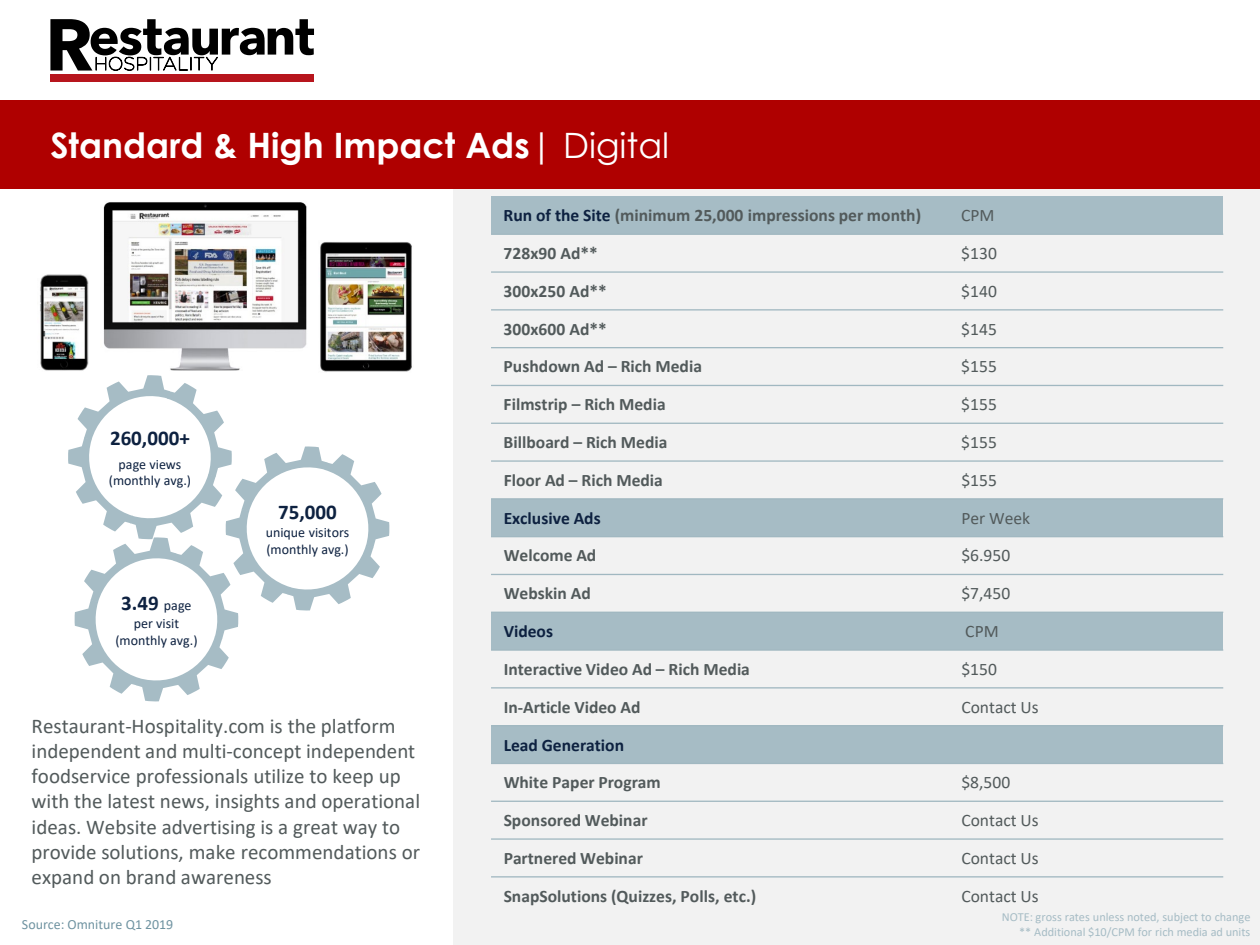
<style>
.page{position:relative;width:1260px;height:945px;background:#fff}
.page>*{position:absolute;margin:0;border:0;box-sizing:border-box;transform-origin:0 0}
.t1{font:700 35px "Century Gothic";color:#fff}
.t2{font:21px/25.2px "Calibri";color:#525a5b}
.t3{font:700 21px "Calibri";color:#0d2140}
.t4{font:700 17.5px "Calibri";color:#525a5b}
.t5{font:17.5px "Calibri";color:#525a5b}
.t6{font:700 17.5px "Calibri";color:#0d2140}
.t7{font:14px/16.8px "Calibri";color:#0d2140;text-align:center}
.t8{font:14px "Calibri";color:#6f93a1}
.t9{font:12.25px "Calibri";color:#a6bcc5}
.s1{font-weight:400}
.s2{font-weight:400;font-size:14px}
.s3{color:#0d2140}
</style>
<div class="page">
<svg style="left:50px;top:19px;width:264px;height:63px"></svg>
<div style="left:454px;top:189px;width:806px;height:756px;background:#f2f2f2"></div>
<div style="left:0;top:101px;width:1260px;height:88px;background:#af0000"></div>
<div style="left:491px;top:196px;width:458px;height:38px;background:#a6bcc5"></div>
<div style="left:949px;top:196px;width:274px;height:38px;background:#a6bcc5"></div>
<div style="left:491px;top:499px;width:458px;height:38px;background:#a6bcc5"></div>
<div style="left:949px;top:499px;width:274px;height:38px;background:#a6bcc5"></div>
<div style="left:491px;top:612px;width:458px;height:38px;background:#a6bcc5"></div>
<div style="left:949px;top:612px;width:274px;height:38px;background:#a6bcc5"></div>
<div style="left:491px;top:726px;width:458px;height:37px;background:#a6bcc5"></div>
<div style="left:949px;top:726px;width:274px;height:37px;background:#a6bcc5"></div>
<hr style="left:491px;top:234px;width:732px;height:1px;background:#a1b8c1">
<hr style="left:491px;top:271px;width:732px;height:2px;background:#a1b8c1">
<hr style="left:491px;top:309px;width:732px;height:2px;background:#a1b8c1">
<hr style="left:491px;top:347px;width:732px;height:1px;background:#a1b8c1">
<hr style="left:491px;top:385px;width:732px;height:1px;background:#a1b8c1">
<hr style="left:491px;top:423px;width:732px;height:1px;background:#a1b8c1">
<hr style="left:491px;top:460px;width:732px;height:2px;background:#a1b8c1">
<hr style="left:491px;top:498px;width:732px;height:2px;background:#a1b8c1">
<hr style="left:491px;top:536px;width:732px;height:1px;background:#a1b8c1">
<hr style="left:491px;top:574px;width:732px;height:1px;background:#a1b8c1">
<hr style="left:491px;top:612px;width:732px;height:1px;background:#a1b8c1">
<hr style="left:491px;top:649px;width:732px;height:2px;background:#a1b8c1">
<hr style="left:491px;top:687px;width:732px;height:2px;background:#a1b8c1">
<hr style="left:491px;top:725px;width:732px;height:1px;background:#a1b8c1">
<hr style="left:491px;top:763px;width:732px;height:1px;background:#a1b8c1">
<hr style="left:491px;top:801px;width:732px;height:1px;background:#a1b8c1">
<hr style="left:491px;top:838px;width:732px;height:2px;background:#a1b8c1">
<hr style="left:491px;top:876px;width:732px;height:2px;background:#a1b8c1">
<svg style="left:68px;top:375px;width:322px;height:327px"></svg>
<img style="left:103px;top:202px;width:204px;height:169px">
<img style="left:320px;top:242px;width:92px;height:130px">
<img style="left:40px;top:274px;width:49px;height:97px">
<p class="t1" style="left:50px;top:119px;width:620px">Standard &amp; High Impact Ads<span class="s1">| Digital</span></p>
<p class="t3" style="left:110px;top:423px;width:81px">260,000+</p>
<p class="t7" style="left:109px;top:455px;width:84px">page views (monthly avg.)</p>
<p class="t3" style="left:121px;top:588px;width:72px">3.49 <span class="s2">page</span></p>
<p class="t7" style="left:115px;top:615px;width:84px">per visit (monthly avg.)</p>
<p class="t3" style="left:278px;top:497px;width:60px">75,000</p>
<p class="t7" style="left:266px;top:524px;width:85px;text-align:left">unique visitors (monthly avg.)</p>
<p class="t2" style="left:32px;top:713px;width:390px">Restaurant-Hospitality.com is the platform independent and multi-concept independent foodservice professionals utilize to keep up with the latest news, insights and operational ideas. Website advertising is a great way to provide solutions, make recommendations or expand on brand awareness</p>
<p class="t8" style="left:22px;top:914px;width:153px">Source: Omniture Q1 2019</p>
<p class="t4" style="left:504px;top:203px;width:419px"><span class="s3">Run of the Site</span> (minimum 25,000 impressions per month)</p>
<p class="t5" style="left:961px;top:203px;width:35px">CPM</p>
<p class="t4" style="left:504px;top:241px;width:96px">728x90 Ad**</p>
<p class="t5" style="left:961px;top:241px;width:37px">$130</p>
<p class="t4" style="left:504px;top:279px;width:105px">300x250 Ad**</p>
<p class="t5" style="left:961px;top:279px;width:37px">$140</p>
<p class="t4" style="left:504px;top:316px;width:105px">300x600 Ad**</p>
<p class="t5" style="left:961px;top:317px;width:37px">$145</p>
<p class="t4" style="left:504px;top:354px;width:200px">Pushdown Ad – Rich Media</p>
<p class="t5" style="left:961px;top:355px;width:37px">$155</p>
<p class="t4" style="left:504px;top:392px;width:164px">Filmstrip – Rich Media</p>
<p class="t5" style="left:961px;top:392px;width:37px">$155</p>
<p class="t4" style="left:504px;top:430px;width:165px">Billboard – Rich Media</p>
<p class="t5" style="left:961px;top:430px;width:37px">$155</p>
<p class="t4" style="left:504px;top:468px;width:161px">Floor Ad – Rich Media</p>
<p class="t5" style="left:961px;top:468px;width:37px">$155</p>
<p class="t6" style="left:504px;top:506px;width:99px">Exclusive Ads</p>
<p class="t5" style="left:961px;top:506px;width:70px">Per Week</p>
<p class="t4" style="left:504px;top:543px;width:94px">Welcome Ad</p>
<p class="t5" style="left:961px;top:544px;width:51px">$6.950</p>
<p class="t4" style="left:504px;top:581px;width:89px">Webskin Ad</p>
<p class="t5" style="left:961px;top:581px;width:51px">$7,450</p>
<p class="t6" style="left:504px;top:619px;width:51px">Videos</p>
<p class="t5" style="left:965px;top:619px;width:35px">CPM</p>
<p class="t4" style="left:504px;top:657px;width:248px">Interactive Video Ad – Rich Media</p>
<p class="t5" style="left:961px;top:657px;width:37px">$150</p>
<p class="t4" style="left:504px;top:695px;width:138px">In-Article Video Ad</p>
<p class="t5" style="left:961px;top:695px;width:79px">Contact Us</p>
<p class="t6" style="left:504px;top:732px;width:122px">Lead Generation</p>
<p class="t4" style="left:504px;top:770px;width:159px">White Paper Program</p>
<p class="t5" style="left:961px;top:770px;width:51px">$8,500</p>
<p class="t4" style="left:504px;top:808px;width:145px">Sponsored Webinar</p>
<p class="t5" style="left:961px;top:808px;width:79px">Contact Us</p>
<p class="t4" style="left:504px;top:846px;width:141px">Partnered Webinar</p>
<p class="t5" style="left:961px;top:846px;width:79px">Contact Us</p>
<p class="t4" style="left:504px;top:884px;width:254px">SnapSolutions (Quizzes, Polls, etc.)</p>
<p class="t5" style="left:961px;top:884px;width:79px">Contact Us</p>
<p class="t9" style="left:1002px;top:909px;width:250px">NOTE: gross rates unless noted, subject to change</p>
<p class="t9" style="left:1019px;top:923px;width:233px">** Additional $10/CPM for rich media ad units</p>
</div>
